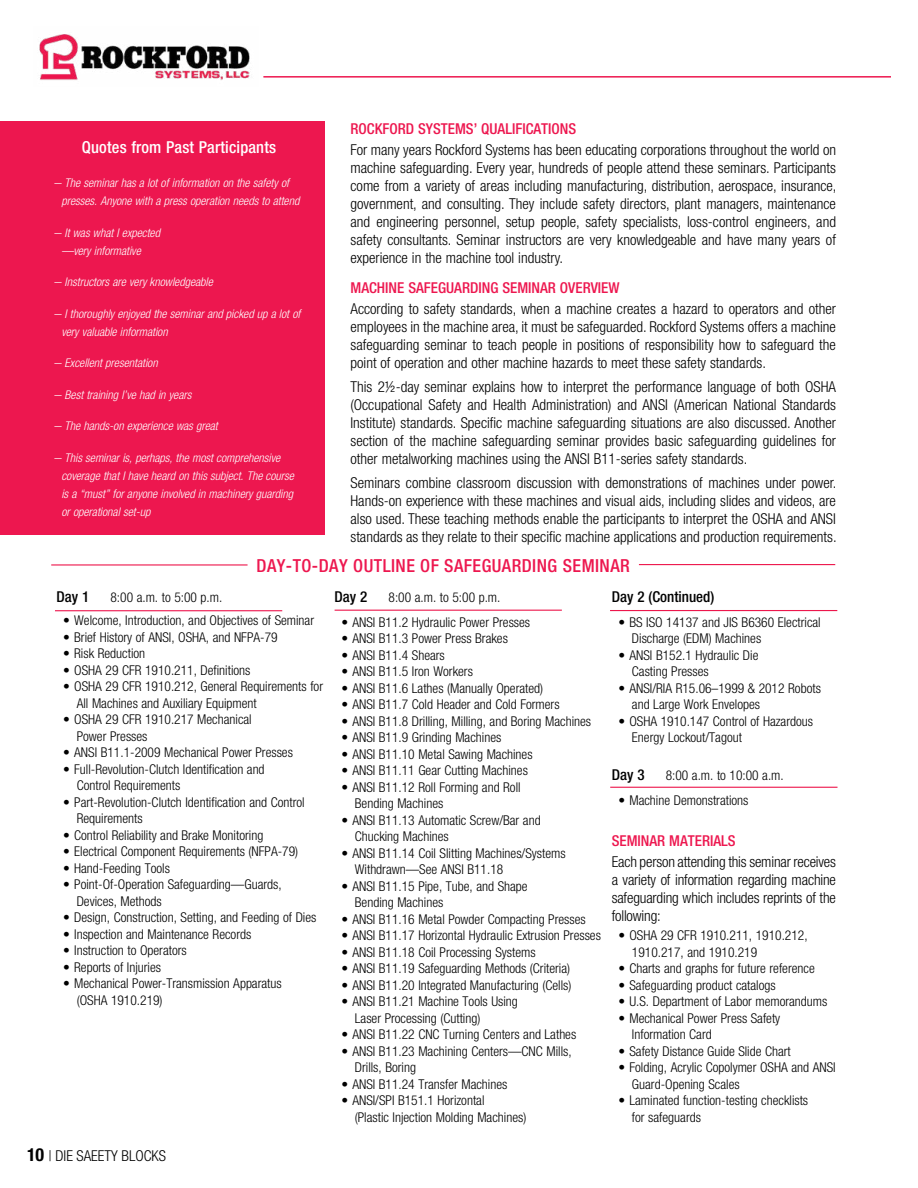
<style>
.page{position:relative;width:918px;height:1188px;background:#fff}
.page>*{position:absolute;margin:0;border:0;box-sizing:border-box;transform-origin:0 0}
.t1{font:500 condensed 18px "Helvetica Neue LT Std";letter-spacing:.025em;color:#ed174f}
.t2{font:500 condensed 16.5px "Helvetica Neue LT Std";letter-spacing:.01em;color:#fff}
.t3{font:300 condensed 15px/18px "Helvetica Neue LT Std";color:#000;text-align:justify}
.t4{font:500 condensed 15px "Helvetica Neue LT Std";color:#ed174f}
.t5{font:500 condensed 15px "Helvetica Neue LT Std";color:#000}
.t6{font:300 condensed 13.5px/16.5px "Helvetica Neue LT Std";color:#000}
.t7{font:italic 300 condensed 12px/18px "Helvetica Neue LT Std";color:#fff;scale:.6 1}
.s1{font-weight:700;font-size:18px}
</style>
<div class="page">
<img style="left:39px;top:34px;width:211px;height:46px">
<hr style="left:263px;top:76px;width:628px;height:2px;background:#ed174f">
<div style="left:0;top:122px;width:325px;height:413px;background:#ed174f"></div>
<hr style="left:55px;top:610px;width:227px;height:1px;background:#ed174f">
<hr style="left:335px;top:610px;width:227px;height:1px;background:#ed174c">
<hr style="left:610px;top:787px;width:228px;height:1px;background:#ed174c">
<hr style="left:51px;top:564px;width:197px;height:2px;background:#ed174c">
<hr style="left:639px;top:564px;width:196px;height:1px;background:#ed174c">
<hr style="left:610px;top:610px;width:227px;height:1px;background:#ed174c">
<p class="t2" style="left:82px;top:137px;width:196px">Quotes from Past Participants</p>
<p class="t7" style="left:61px;top:174px;width:398px;text-indent:-7px">— The seminar has a lot of information on the safety of presses. Anyone with a press operation needs to attend</p>
<p class="t7" style="left:61px;top:224px;width:166px;text-indent:-7px">— It was what I expected —very informative</p>
<p class="t7" style="left:54px;top:273px;width:266px">— Instructors are very knowledgeable</p>
<p class="t7" style="left:61px;top:305px;width:400px;text-indent:-7px">— I thoroughly enjoyed the seminar and picked up a lot of very valuable information</p>
<p class="t7" style="left:54px;top:354px;width:174px">— Excellent presentation</p>
<p class="t7" style="left:54px;top:386px;width:230px">— Best training I’ve had in years</p>
<p class="t7" style="left:54px;top:417px;width:274px">— The hands-on experience was great</p>
<p class="t7" style="left:61px;top:449px;width:389px;text-indent:-7px">— This seminar is, perhaps, the most comprehensive coverage that I have heard on this subject. The course is a “must” for anyone involved in machinery guarding or operational set-up</p>
<p class="t4" style="left:351px;top:119px;width:227px">ROCKFORD SYSTEMS’ QUALIFICATIONS</p>
<p class="t3" style="left:351px;top:140px;width:487px">For many years Rockford Systems has been educating corporations throughout the world on machine safeguarding. Every year, hundreds of people attend these seminars. Participants come from a variety of areas including manufacturing, distribution, aerospace, insurance, government, and consulting. They include safety directors, plant managers, maintenance and engineering personnel, setup people, safety specialists, loss-control engineers, and safety consultants. Seminar instructors are very knowledgeable and have many years of experience in the machine tool industry.</p>
<p class="t4" style="left:351px;top:278px;width:271px">MACHINE SAFEGUARDING SEMINAR OVERVIEW</p>
<p class="t3" style="left:351px;top:299px;width:487px">According to safety standards, when a machine creates a hazard to operators and other employees in the machine area, it must be safeguarded. Rockford Systems offers a machine safeguarding seminar to teach people in positions of responsibility how to safeguard the point of operation and other machine hazards to meet these safety standards.</p>
<p class="t3" style="left:351px;top:377px;width:487px">This 2½-day seminar explains how to interpret the performance language of both OSHA (Occupational Safety and Health Administration) and ANSI (American National Standards Institute) standards. Specific machine safeguarding situations are also discussed. Another section of the machine safeguarding seminar provides basic safeguarding guidelines for other metalworking machines using the ANSI B11-series safety standards.</p>
<p class="t3" style="left:351px;top:473px;width:488px">Seminars combine classroom discussion with demonstrations of machines under power.<br>Hands-on experience with these machines and visual aids, including slides and videos, are also used. These teaching methods enable the participants to interpret the OSHA and ANSI standards as they relate to their specific machine applications and production requirements.</p>
<h1 class="t1" style="left:257px;top:555px;width:375px">DAY-TO-DAY OUTLINE OF SAFEGUARDING SEMINAR</h1>
<p class="t5" style="left:56px;top:588px;width:34px">Day 1</p>
<p class="t6" style="left:110px;top:589px;width:113px">8:00 a.m. to 5:00 p.m.</p>
<p class="t6" style="left:63px;top:612px;width:252px">• Welcome, Introduction, and Objectives of Seminar</p>
<p class="t6" style="left:63px;top:629px;width:216px">• Brief History of ANSI, OSHA, and NFPA-79</p>
<p class="t6" style="left:63px;top:645px;width:84px">• Risk Reduction</p>
<p class="t6" style="left:63px;top:662px;width:189px">• OSHA 29 CFR 1910.211, Definitions</p>
<p class="t6" style="left:77px;top:678px;width:248px;text-indent:-14px">• OSHA 29 CFR 1910.212, General Requirements for<br>All Machines and Auxiliary Equipment</p>
<p class="t6" style="left:77px;top:711px;width:177px;text-indent:-14px">• OSHA 29 CFR 1910.217 Mechanical<br>Power Presses</p>
<p class="t6" style="left:63px;top:744px;width:231px">• ANSI B11.1-2009 Mechanical Power Presses</p>
<p class="t6" style="left:77px;top:761px;width:189px;text-indent:-14px">• Full-Revolution-Clutch Identification and<br>Control Requirements</p>
<p class="t6" style="left:77px;top:794px;width:230px;text-indent:-14px">• Part-Revolution-Clutch Identification and Control<br>Requirements</p>
<p class="t6" style="left:63px;top:827px;width:202px">• Control Reliability and Brake Monitoring</p>
<p class="t6" style="left:63px;top:843px;width:237px">• Electrical Component Requirements (NFPA-79)</p>
<p class="t6" style="left:63px;top:860px;width:108px">• Hand-Feeding Tools</p>
<p class="t6" style="left:77px;top:876px;width:206px;text-indent:-14px">• Point-Of-Operation Safeguarding—Guards,<br>Devices, Methods</p>
<p class="t6" style="left:63px;top:909px;width:255px">• Design, Construction, Setting, and Feeding of Dies</p>
<p class="t6" style="left:63px;top:926px;width:190px">• Inspection and Maintenance Records</p>
<p class="t6" style="left:63px;top:942px;width:125px">• Instruction to Operators</p>
<p class="t6" style="left:63px;top:959px;width:99px">• Reports of Injuries</p>
<p class="t6" style="left:77px;top:975px;width:207px;text-indent:-14px">• Mechanical Power-Transmission Apparatus (OSHA 1910.219)</p>
<p class="t3" style="left:27px;top:1147px;width:140px"><span class="s1">10</span> | DIE SAEETY BLOCKS</p>
<p class="t5" style="left:335px;top:588px;width:34px">Day 2</p>
<p class="t6" style="left:389px;top:589px;width:113px">8:00 a.m. to 5:00 p.m.</p>
<p class="t6" style="left:341px;top:614px;width:190px">• ANSI B11.2 Hydraulic Power Presses</p>
<p class="t6" style="left:341px;top:630px;width:168px">• ANSI B11.3 Power Press Brakes</p>
<p class="t6" style="left:341px;top:647px;width:105px">• ANSI B11.4 Shears</p>
<p class="t6" style="left:341px;top:663px;width:133px">• ANSI B11.5 Iron Workers</p>
<p class="t6" style="left:341px;top:680px;width:203px">• ANSI B11.6 Lathes (Manually Operated)</p>
<p class="t6" style="left:341px;top:696px;width:220px">• ANSI B11.7 Cold Header and Cold Formers</p>
<p class="t6" style="left:341px;top:713px;width:251px">• ANSI B11.8 Drilling, Milling, and Boring Machines</p>
<p class="t6" style="left:341px;top:729px;width:162px">• ANSI B11.9 Grinding Machines</p>
<p class="t6" style="left:341px;top:746px;width:193px">• ANSI B11.10 Metal Sawing Machines</p>
<p class="t6" style="left:341px;top:762px;width:188px">• ANSI B11.11 Gear Cutting Machines</p>
<p class="t6" style="left:355px;top:779px;width:167px;text-indent:-14px">• ANSI B11.12 Roll Forming and Roll<br>Bending Machines</p>
<p class="t6" style="left:355px;top:812px;width:187px;text-indent:-14px">• ANSI B11.13 Automatic Screw/Bar and<br>Chucking Machines</p>
<p class="t6" style="left:355px;top:845px;width:212px;text-indent:-14px">• ANSI B11.14 Coil Slitting Machines/Systems<br>Withdrawn—See ANSI B11.18</p>
<p class="t6" style="left:355px;top:878px;width:174px;text-indent:-14px">• ANSI B11.15 Pipe, Tube, and Shape<br>Bending Machines</p>
<p class="t6" style="left:341px;top:911px;width:246px">• ANSI B11.16 Metal Powder Compacting Presses</p>
<p class="t6" style="left:341px;top:927px;width:261px">• ANSI B11.17 Horizontal Hydraulic Extrusion Presses</p>
<p class="t6" style="left:341px;top:944px;width:196px">• ANSI B11.18 Coil Processing Systems</p>
<p class="t6" style="left:341px;top:960px;width:230px">• ANSI B11.19 Safeguarding Methods (Criteria)</p>
<p class="t6" style="left:341px;top:977px;width:232px">• ANSI B11.20 Integrated Manufacturing (Cells)</p>
<p class="t6" style="left:355px;top:993px;width:165px;text-indent:-14px">• ANSI B11.21 Machine Tools Using<br>Laser Processing (Cutting)</p>
<p class="t6" style="left:341px;top:1026px;width:236px">• ANSI B11.22 CNC Turning Centers and Lathes</p>
<p class="t6" style="left:355px;top:1043px;width:218px;text-indent:-14px">• ANSI B11.23 Machining Centers—CNC Mills,<br>Drills, Boring</p>
<p class="t6" style="left:341px;top:1076px;width:168px">• ANSI B11.24 Transfer Machines</p>
<p class="t6" style="left:355px;top:1092px;width:173px;text-indent:-14px">• ANSI/SPI B151.1 Horizontal<br>(Plastic Injection Molding Machines)</p>
<p class="t5" style="left:612px;top:588px;width:104px">Day 2 (Continued)</p>
<p class="t6" style="left:632px;top:614px;width:190px;text-indent:-14px">• BS ISO 14137 and JIS B6360 Electrical<br>Discharge (EDM) Machines</p>
<p class="t6" style="left:632px;top:647px;width:128px;text-indent:-14px">• ANSI B152.1 Hydraulic Die<br>Casting Presses</p>
<p class="t6" style="left:632px;top:680px;width:190px;text-indent:-14px">• ANSI/RIA R15.06–1999 &amp; 2012 Robots and Large Work Envelopes</p>
<p class="t6" style="left:632px;top:713px;width:183px;text-indent:-14px">• OSHA 1910.147 Control of Hazardous<br>Energy Lockout/Tagout</p>
<p class="t5" style="left:612px;top:766px;width:34px">Day 3</p>
<p class="t6" style="left:666px;top:767px;width:120px">8:00 a.m. to 10:00 a.m.</p>
<p class="t6" style="left:618px;top:792px;width:132px">• Machine Demonstrations</p>
<p class="t4" style="left:612px;top:832px;width:125px">SEMINAR MATERIALS</p>
<p class="t3" style="left:612px;top:852px;width:226px">Each person attending this seminar receives a variety of information regarding machine safeguarding which includes reprints of the following:</p>
<p class="t6" style="left:632px;top:927px;width:177px;text-indent:-14px">• OSHA 29 CFR 1910.211, 1910.212,<br>1910.217, and 1910.219</p>
<p class="t6" style="left:618px;top:960px;width:198px">• Charts and graphs for future reference</p>
<p class="t6" style="left:618px;top:977px;width:159px">• Safeguarding product catalogs</p>
<p class="t6" style="left:618px;top:993px;width:211px">• U.S. Department of Labor memorandums</p>
<p class="t6" style="left:632px;top:1010px;width:150px;text-indent:-14px">• Mechanical Power Press Safety<br>Information Card</p>
<p class="t6" style="left:618px;top:1043px;width:174px">• Safety Distance Guide Slide Chart</p>
<p class="t6" style="left:632px;top:1059px;width:205px;text-indent:-14px">• Folding, Acrylic Copolymer OSHA and ANSI<br>Guard-Opening Scales</p>
<p class="t6" style="left:632px;top:1092px;width:178px;text-indent:-14px">• Laminated function-testing checklists for safeguards</p>
</div>
